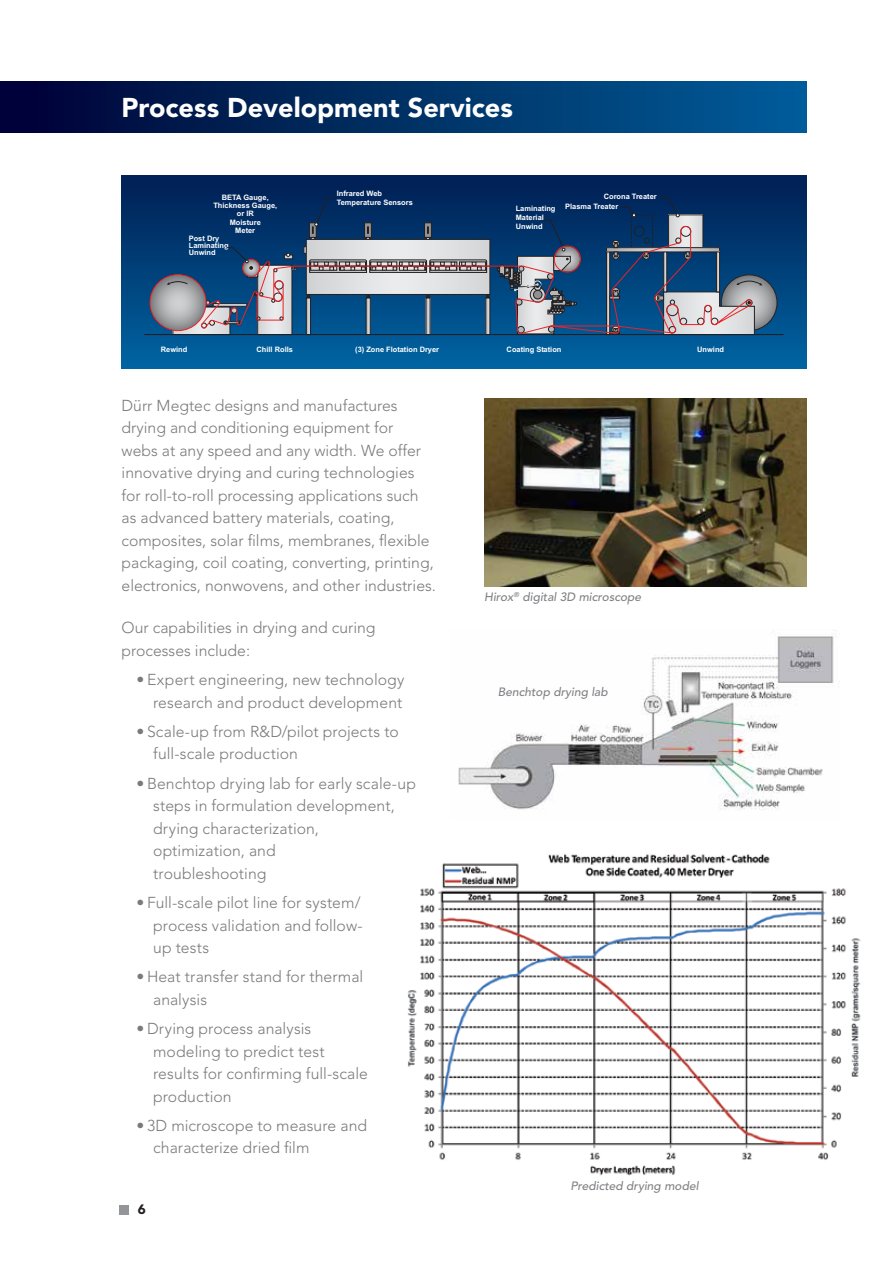
<style>
.page{position:relative;width:894px;height:1264px;background:#fff}
.page>*{position:absolute;margin:0;border:0;box-sizing:border-box;transform-origin:0 0}
.t1{font:900 27px "Avenir LT Std";color:#fff}
.t2{font:300 15.75px/22.5px "Avenir LT Std";color:#797a7d}
.t3{font:900 13.5px "Avenir LT Std";color:#231f20}
.t4{font:italic 500 12px "Avenir LT Std";color:#808285}
.t5{font:700 7.5px/8.4px "Arial";color:#fff}
</style>
<div class="page">
<div style="left:119px;top:1205px;width:10px;height:9px;background:#939598"></div>
<img style="left:458px;top:636px;width:376px;height:174px">
<div style="left:122px;top:176px;width:683px;height:192px;background:linear-gradient(to bottom,#001e53,#0063a1)"></div>
<svg style="left:144px;top:196px;width:639px;height:140px;background:#1b4b79"></svg>
<svg style="left:167px;top:196px;width:595px;height:139px;background:#426387"></svg>
<div style="left:0;top:81px;width:805px;height:52px;background:linear-gradient(to right,#000234,#005d98)"></div>
<img style="left:407px;top:853px;width:454px;height:323px">
<img style="left:484px;top:399px;width:321px;height:187px">
<h1 class="t1" style="left:122px;top:91px;width:392px">Process Development Services</h1>
<p class="t5" style="left:213px;top:194px;width:65px;text-align:center">BETA Gauge,<br>Thickness Gauge, or IR<br>Moisture<br>Meter</p>
<p class="t5" style="left:336px;top:190px;width:78px">Infrared Web<br>Temperature Sensors</p>
<p class="t5" style="left:189px;top:235px;width:41px;line-height:7.2px">Post Dry<br>Laminating<br>Unwind</p>
<p class="t5" style="left:515px;top:204px;width:41px;line-height:9.1px">Laminating<br>Material<br>Unwind</p>
<p class="t5" style="left:565px;top:192px;width:93px;line-height:10.1px;text-indent:39px">Corona Treater<br>Plasma Treater</p>
<p class="t5" style="left:161px;top:346px;width:28px">Rewind</p>
<p class="t5" style="left:256px;top:346px;width:38px">Chill Rolls</p>
<p class="t5" style="left:355px;top:346px;width:85px">(3) Zone Flotation Dryer</p>
<p class="t5" style="left:506px;top:346px;width:56px">Coating Station</p>
<p class="t5" style="left:697px;top:346px;width:28px">Unwind</p>
<p class="t2" style="left:122px;top:394px;width:316px">Dürr Megtec designs and manufactures drying and conditioning equipment for<br>webs at any speed and any width. We offer innovative drying and curing technologies for roll-to-roll processing applications such as advanced battery materials, coating, composites, solar films, membranes, flexible packaging, coil coating, converting, printing, electronics, nonwovens, and other industries.</p>
<p class="t2" style="left:122px;top:617px;width:255px">Our capabilities in drying and curing processes include:</p>
<p class="t2" style="left:136px;top:668px;width:269px;text-align:right">• Expert engineering, new technology research and product development</p>
<p class="t2" style="left:153px;top:720px;width:247px;text-indent:-17px">• Scale-up from R&amp;D/pilot projects to full-scale production</p>
<p class="t2" style="left:153px;top:772px;width:264px;text-indent:-17px">• Benchtop drying lab for early scale-up steps in formulation development, drying characterization,<br>optimization, and<br>troubleshooting</p>
<p class="t2" style="left:153px;top:891px;width:211px;text-indent:-17px">• Full-scale pilot line for system/ process validation and follow&shy;up tests</p>
<p class="t2" style="left:153px;top:965px;width:212px;text-indent:-17px">• Heat transfer stand for thermal analysis</p>
<p class="t2" style="left:153px;top:1017px;width:216px;text-indent:-17px">• Drying process analysis modeling to predict test results for confirming full-scale production</p>
<p class="t2" style="left:153px;top:1114px;width:215px;text-indent:-17px">• 3D microscope to measure and characterize dried film</p>
<p class="t3" style="left:138px;top:1201px;width:9px">6</p>
<p class="t4" style="left:484px;top:590px;width:158px">Hirox<sup>®</sup> digital 3D microscope</p>
<p class="t4" style="left:497px;top:684px;width:112px">Benchtop drying lab</p>
<p class="t4" style="left:570px;top:1178px;width:130px">Predicted drying model</p>
</div>
